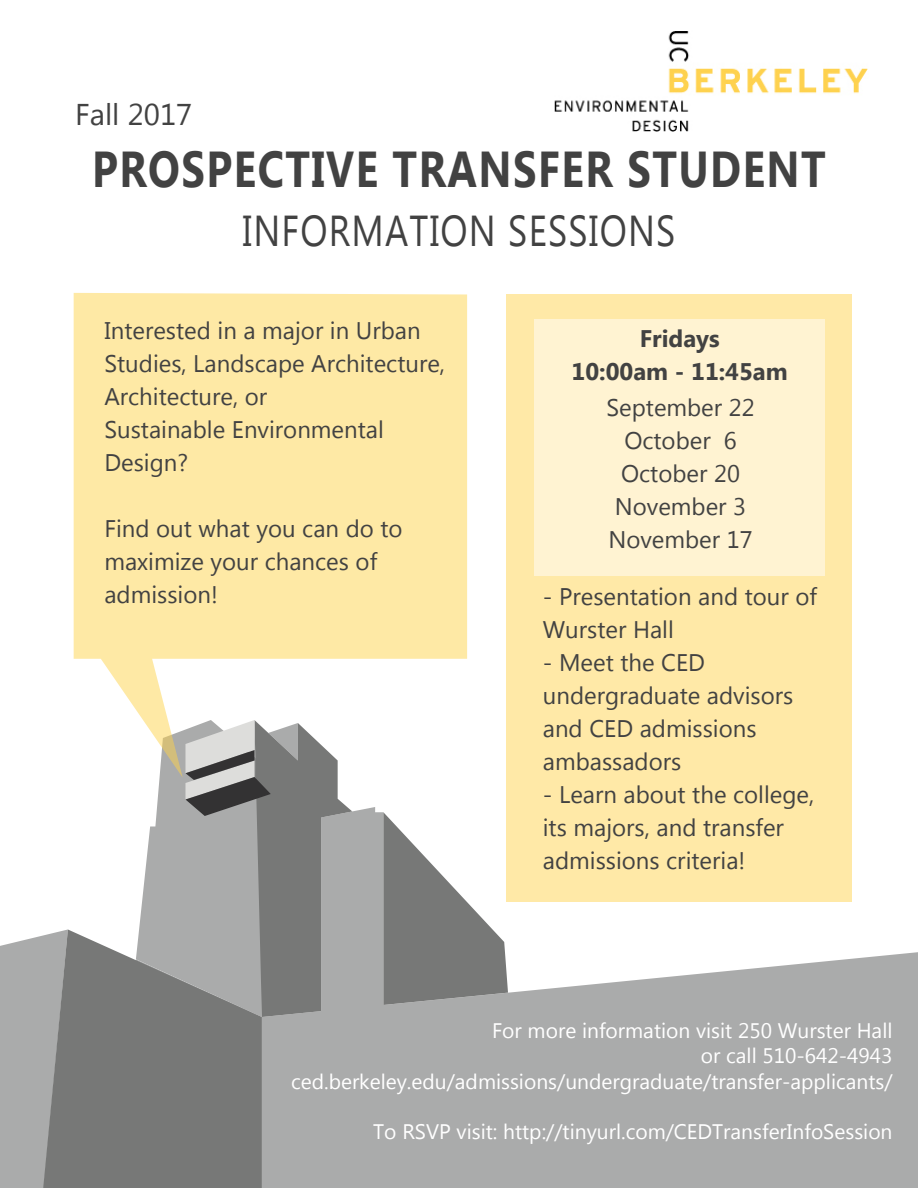
<style>
.page{position:relative;width:918px;height:1188px;background:#fff}
.page>*{position:absolute;margin:0;border:0;box-sizing:border-box;transform-origin:0 0}
.t1{font:700 50.4px "Microsoft Tai Le";letter-spacing:.035em;color:#424242;scale:.83 1}
.t2{font:43.2px "Microsoft New Tai Lue";letter-spacing:.035em;color:#424242;scale:.83 1}
.t3{font:30px "Microsoft New Tai Lue";color:#424242}
.t4{font:24px/33px "Microsoft Tai Le";color:#424242}
.t5{font:700 24px/33px "Microsoft Tai Le";color:#424242;text-align:center}
.t6{font:21px/25.2px "Microsoft Tai Le";color:#fff;text-align:right}
</style>
<div class="page">
<div style="left:0;top:935px;width:43px;height:253px;background:#aaabab"></div>
<div style="left:262px;top:952px;width:656px;height:236px;background:#aaabab"></div>
<svg style="left:43px;top:930px;width:219px;height:258px;background:#7d7e7d"></svg>
<svg style="left:135px;top:778px;width:373px;height:244px"></svg>
<div style="left:506px;top:294px;width:346px;height:608px;background:#ffe9a7"></div>
<svg style="left:74px;top:293px;width:393px;height:485px;fill:#fee9a5"></svg>
<div style="left:534px;top:319px;width:291px;height:256px;background:#fff3d2"></div>
<img style="left:554px;top:31px;width:314px;height:101px">
<p class="t3" style="left:75px;top:97px;width:119px">Fall 2017</p>
<h1 class="t1" style="left:92px;top:141px;width:885px">PROSPECTIVE TRANSFER STUDENT</h1>
<h2 class="t2" style="left:243px;top:206px;width:523px">INFORMATION SESSIONS</h2>
<p class="t4" style="left:104px;top:315px;width:342px">Interested in a major in Urban<br>Studies, Landscape Architecture,<br>Architecture, or<br>Sustainable Environmental<br>Design?</p>
<p class="t4" style="left:104px;top:513px;width:300px">Find out what you can do to maximize your chances of admission!</p>
<p class="t5" style="left:572px;top:324px;width:218px">Fridays<br>10:00am - 11:45am</p>
<p class="t4" style="left:606px;top:393px;width:150px;text-align:center">September 22<br>October 6<br>October 20<br>November 3<br>November 17</p>
<p class="t4" style="left:543px;top:582px;width:276px">- Presentation and tour of<br>Wurster Hall</p>
<p class="t4" style="left:543px;top:648px;width:252px">- Meet the CED undergraduate advisors and CED admissions ambassadors</p>
<p class="t4" style="left:543px;top:780px;width:273px">- Learn about the college, its majors, and transfer admissions criteria!</p>
<p class="t6" style="left:291px;top:1019px;width:603px">For more information visit 250 Wurster Hall<br>or call 510-642-4943 ced.berkeley.edu/admissions/undergraduate/transfer-applicants/</p>
<p class="t6" style="left:373px;top:1120px;width:521px">To RSVP visit: http://tinyurl.com/CEDTransferInfoSession</p>
</div>
